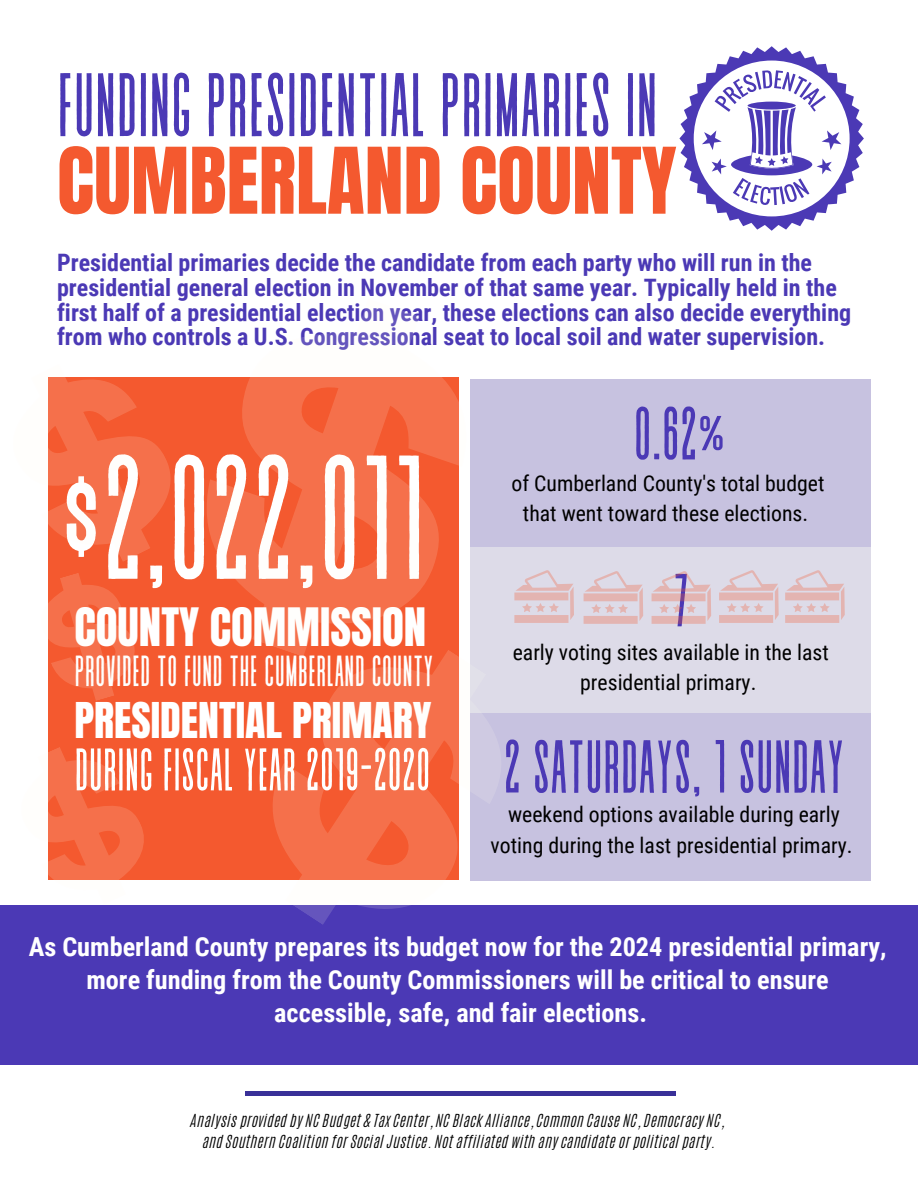
<style>
.page{position:relative;width:918px;height:1188px;background:#fff}
.page>*{position:absolute;margin:0;border:0;box-sizing:border-box;transform-origin:0 0}
.t1{font:176.1px "Revive 80 Tall";color:#fff}
.t2{font:90px "Revive 80 Tall";color:#4b39b5}
.t3{font:78px "Anton";color:#f4592f}
.t4{font:75px "Revive 80 Tall";color:#4b39b5}
.t5{font:60px "Revive 80 Tall";color:#fff}
.t6{font:45px "Anton";color:#fff}
.t7{font:43.5px "Revive 80 Tall";color:#fff}
.t8{font:42px "Anton";color:#fff}
.t9{font:700 26.25px/32.7px "Roboto Condensed";color:#fff;text-align:center}
.t10{font:700 24px/24.8px "Roboto Condensed";color:#4b39b5}
.t11{font:21.75px/30.3px "Roboto Condensed";color:#000;text-align:center}
.t12{font:15px/20.2px "CA Generated";letter-spacing:.025em;color:#000;text-align:center}
</style>
<div class="page">
<hr style="left:245px;top:1092px;width:431px;height:4px;background:#393098">
<svg style="left:679px;top:46px;width:185px;height:185px"></svg>
<div style="left:0;top:906px;width:918px;height:159px;background:#4b39b5"></div>
<div style="left:49px;top:377px;width:410px;height:503px;background:#f4592f"></div>
<div style="left:471px;top:547px;width:400px;height:167px;background:#dddbe8"></div>
<div style="left:471px;top:714px;width:400px;height:166px;background:#c7c2e0"></div>
<div style="left:471px;top:379px;width:400px;height:167px;background:#c7c2e0"></div>
<div style="left:785px;top:615px;width:54px;height:8px;background:#e3b4b1"></div>
<div style="left:785px;top:593px;width:54px;height:7px;background:#e2baba"></div>
<svg style="left:786px;top:570px;width:59px;height:50px"></svg>
<div style="left:514px;top:615px;width:54px;height:8px;background:#e3b4b1"></div>
<div style="left:514px;top:593px;width:54px;height:7px;background:#e1c3c6"></div>
<svg style="left:515px;top:570px;width:59px;height:50px"></svg>
<div style="left:584px;top:616px;width:54px;height:8px;background:#e3b4b1"></div>
<svg style="left:585px;top:571px;width:58px;height:50px"></svg>
<div style="left:719px;top:615px;width:54px;height:8px;background:#e3b4b1"></div>
<div style="left:719px;top:593px;width:54px;height:7px;background:#e3b7b5"></div>
<svg style="left:720px;top:570px;width:59px;height:50px"></svg>
<div style="left:652px;top:616px;width:54px;height:8px;background:#e3b4b1"></div>
<svg style="left:653px;top:571px;width:58px;height:50px"></svg>
<svg style="left:0;top:729px;width:165px;height:177px"></svg>
<svg style="left:221px;top:608px;width:331px;height:317px"></svg>
<svg style="left:48px;top:377px;width:117px;height:186px;fill:#f5704b"></svg>
<svg style="left:165px;top:377px;width:344px;height:311px"></svg>
<svg style="left:48px;top:563px;width:87px;height:147px"></svg>
<h2 class="t2" style="left:57px;top:59px;width:602px">FUNDING PRESIDENTIAL PRIMARIES IN</h2>
<h3 class="t3" style="left:57px;top:125px;width:621px">CUMBERLAND COUNTY</h3>
<p class="t10" style="left:57px;top:250px;width:796px">Presidential primaries decide the candidate from each party who will run in the presidential general election in November of that same year. Typically held in the first half of a presidential election year, these elections can also decide everything from who controls a U.S. Congressional seat to local soil and water supervision.</p>
<h1 class="t1" style="left:61px;top:428px;width:366px">$2,022,011</h1>
<h3 class="t6" style="left:74px;top:595px;width:353px">COUNTY COMMISSION</h3>
<h3 class="t7" style="left:74px;top:648px;width:361px">PROVIDED TO FUND THE CUMBERLAND COUNTY</h3>
<h3 class="t8" style="left:74px;top:690px;width:359px">PRESIDENTIAL PRIMARY</h3>
<h3 class="t5" style="left:74px;top:739px;width:357px">DURING FISCAL YEAR 2019-2020</h3>
<h3 class="t4" style="left:634px;top:395px;width:93px">0.62%</h3>
<p class="t11" style="left:512px;top:468px;width:315px">of Cumberland County's total budget that went toward these elections.</p>
<h3 class="t4" style="left:673px;top:562px;width:18px">7</h3>
<p class="t11" style="left:513px;top:637px;width:318px">early voting sites available in the last presidential primary.</p>
<h3 class="t4" style="left:503px;top:728px;width:343px">2 SATURDAYS, 1 SUNDAY</h3>
<p class="t11" style="left:491px;top:800px;width:363px">weekend options available during early voting during the last presidential primary.</p>
<p class="t9" style="left:29px;top:931px;width:859px">As Cumberland County prepares its budget now for the 2024 presidential primary, more funding from the County Commissioners will be critical to ensure accessible, safe, and fair elections.</p>
<p class="t12" style="left:191px;top:1111px;width:535px">Analysis provided by NC Budget &amp; Tax Center, NC Black Alliance, Common Cause NC, Democracy NC, and Southern Coalition for Social Justice. Not affiliated with any candidate or political party.</p>
</div>
